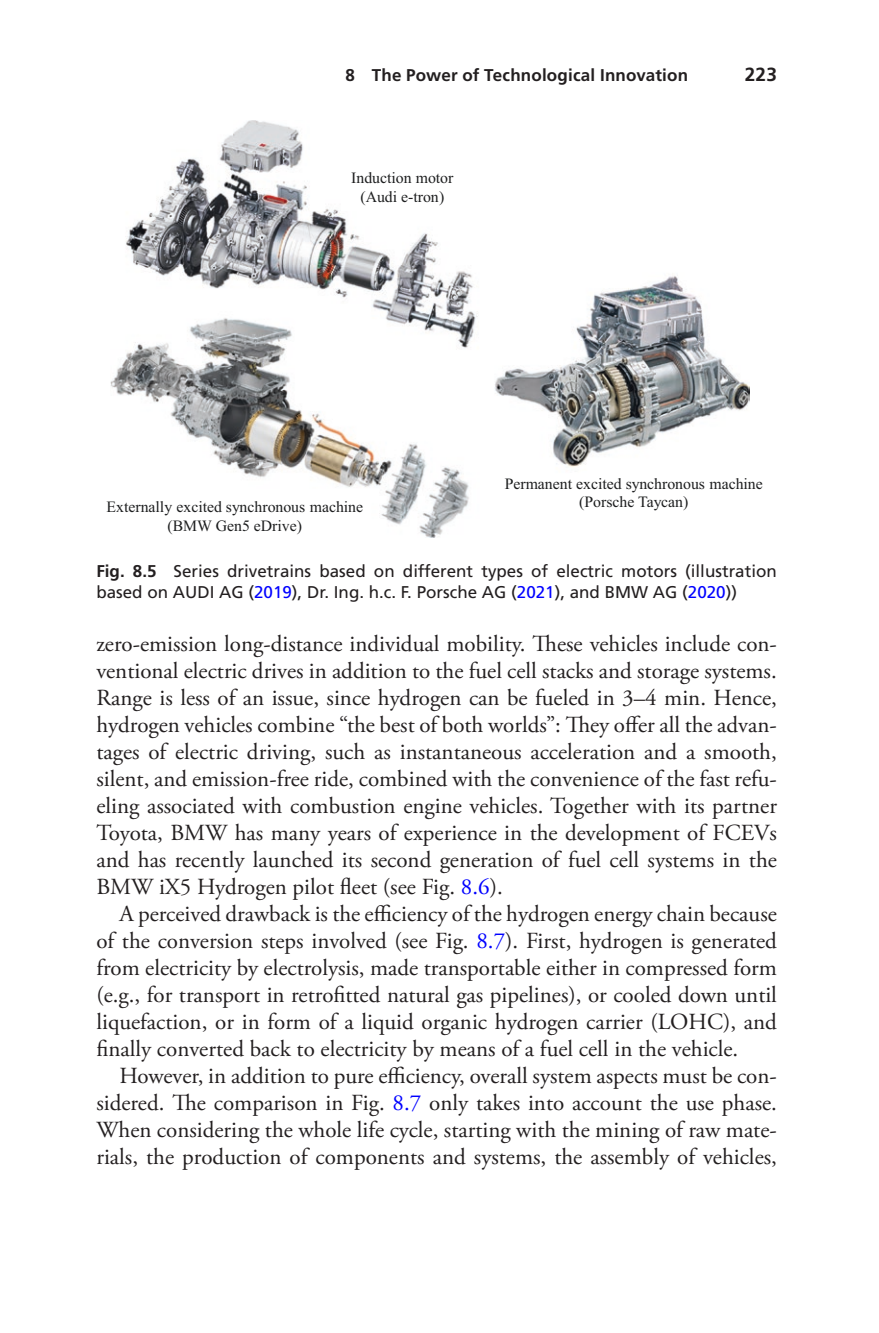
<style>
.page{position:relative;width:879px;height:1333px;background:#fff}
.page>*{position:absolute;margin:0;border:0;box-sizing:border-box;transform-origin:0 0}
.Text{font:23px/27px "Adobe Garamond Pro";color:#231f20;text-align:justify}
.t1{font:700 19px "Frutiger LT Pro";color:#231f20}
.t2{font:17px/21px "Frutiger LT Pro";color:#231f20}
.t3{font:700 17px "Frutiger LT Pro";letter-spacing:.01em;color:#231f20}
.t4{font:15.8px/18.6px "Times New Roman PSMT2";color:#1d1e1f;text-align:center}
.s1{font-weight:700}
.s2{color:#00f}
</style>
<div class="page">
<img style="left:111px;top:120px;width:638px;height:417px">
<p class="t3" style="left:345px;top:65px;width:344px">8 The Power of Technological Innovation</p>
<p class="t4" style="left:351px;top:170px;width:104px">Induction motor (Audi e-tron)</p>
<p class="t1" style="left:745px;top:64px;width:34px">223</p>
<p class="t4" style="left:505px;top:475px;width:260px">Permanent excited synchronous machine (Porsche Taycan)</p>
<p class="t4" style="left:107px;top:499px;width:258px">Externally excited synchronous machine (BMW Gen5 eDrive)</p>
<p class="t2" style="left:96px;top:561px;width:682px"><span class="s1">Fig. 8.5</span> Series drivetrains based on different types of electric motors (illustration based on AUDI AG (<span class="s2">2019</span>), Dr. Ing. h.c. F. Porsche AG (<span class="s2">2021</span>), and BMW AG (<span class="s2">2020</span>))</p>
<p class="Text" style="left:96px;top:631px;width:682px">zero-emission long-distance individual mobility. These vehicles include con&shy;ventional electric drives in addition to the fuel cell stacks and storage systems.<br>Range is less of an issue, since hydrogen can be fueled in 3–4 min. Hence, hydrogen vehicles combine “the best of both worlds”: They offer all the advan&shy;tages of electric driving, such as instantaneous acceleration and a smooth, silent, and emission-free ride, combined with the convenience of the fast refu&shy;eling associated with combustion engine vehicles. Together with its partner Toyota, BMW has many years of experience in the development of FCEVs and has recently launched its second generation of fuel cell systems in the BMW iX5 Hydrogen pilot fleet (see Fig. <span class="s2">8.6</span>).</p>
<p class="Text" style="left:96px;top:901px;width:682px;text-indent:23px">A perceived drawback is the efficiency of the hydrogen energy chain because of the conversion steps involved (see Fig. <span class="s2">8.7</span>). First, hydrogen is generated from electricity by electrolysis, made transportable either in compressed form (e.g., for transport in retrofitted natural gas pipelines), or cooled down until liquefaction, or in form of a liquid organic hydrogen carrier (LOHC), and finally converted back to electricity by means of a fuel cell in the vehicle.</p>
<p class="Text" style="left:96px;top:1063px;width:682px;text-indent:23px">However, in addition to pure efficiency, overall system aspects must be con&shy;sidered. The comparison in Fig. <span class="s2">8.7</span> only takes into account the use phase.<br>When considering the whole life cycle, starting with the mining of raw mate&shy;rials, the production of components and systems, the assembly of vehicles,</p>
</div>
